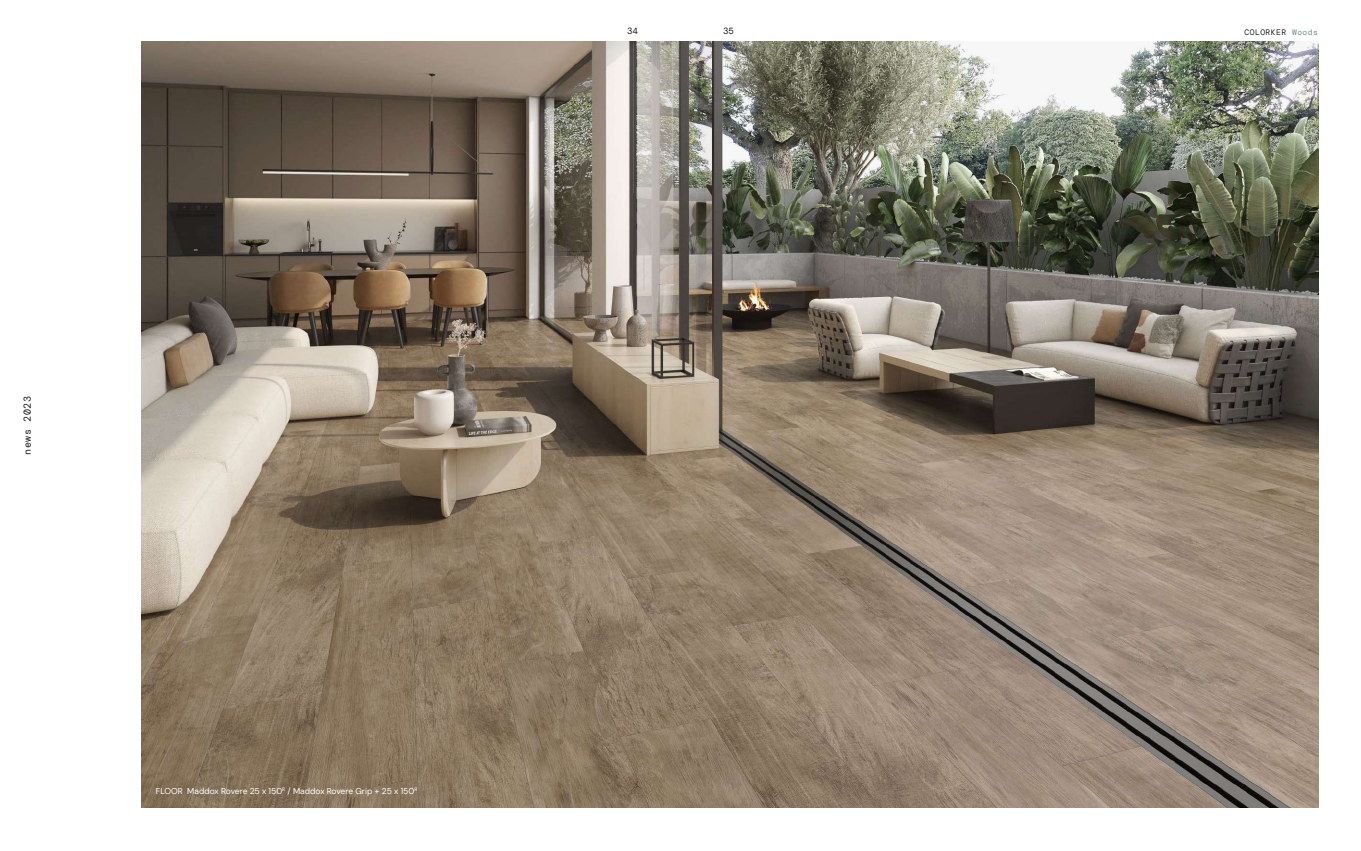
<style>
.page{position:relative;width:1361px;height:851px;background:#fff}
.page>*{position:absolute;margin:0;border:0;box-sizing:border-box;transform-origin:0 0}
.t1{font:10px "DM Mono";letter-spacing:.06em;color:#231f20}
.t2{font:9px "DM Mono";color:#231f20}
.t3{font:8.5px "DM Sans";color:#fff}
.t4{font:8px "DM Mono";letter-spacing:.06em;color:#231f20}
.s1{font-style:inherit}
.s2{color:#72908b}
</style>
<div class="page">
<img style="left:142px;top:41px;width:1176px;height:765px">
<p class="t1" style="left:21px;top:455px;width:60px;rotate:-90deg">news 2023</p>
<p class="t3" style="left:156px;top:785px;width:263px">FLOOR Maddox Rovere <span class="s1">25</span> x <span class="s1">150</span><sup>R</sup> / Maddox Rovere Grip + <span class="s1">25</span> x <span class="s1">150</span><sup>R</sup></p>
<p class="t2" style="left:627px;top:26px;width:12px">34</p>
<p class="t2" style="left:723px;top:26px;width:12px">35</p>
<p class="t4" style="left:1244px;top:27px;width:75px">COLORKER <span class="s2">Woods</span></p>
</div>
